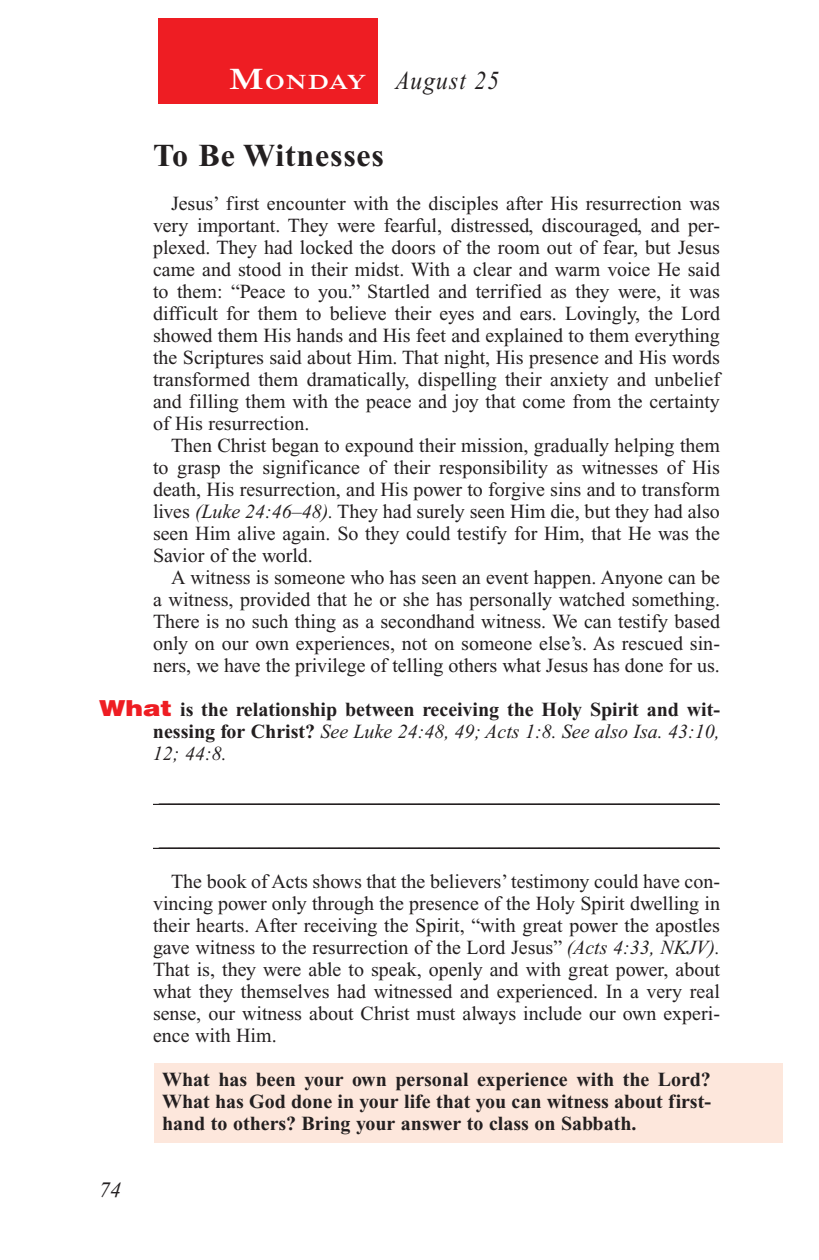
<style>
.page{position:relative;width:819px;height:1260px;background:#fff}
.page>*{position:absolute;margin:0;border:0;box-sizing:border-box;transform-origin:0 0}
.Head{font:700 32px "Times New Roman PS Std";letter-spacing:.025em;color:#231f20}
.Lesson_Dates{font:italic 26px "Times New Roman PS Std";letter-spacing:.05em;color:#231f20;scale:.9 1}
.t1{font:italic 22px "Times New Roman PS Std";color:#231f20}
.Daily_Header{font:600 21px "Times NRMT Std";letter-spacing:.045em;color:#fff;scale:1.1 1}
.Body{font:20px/22px "Times New Roman PS Std";color:#231f20;text-align:justify}
.x-screened_box-text{font:700 20px/22px "Times New Roman PS Std";color:#231f20;text-align:justify}
.Question{font:700 20px/22px "Times New Roman PS Std";color:#231f20;text-align:justify}
.Blank_Lines{font:20px "Times New Roman PS Std";color:#231f20}
.s1{font-size:30px}
.s2{font-style:italic}
.s3{font-family:"Helvetica LT Std";font-weight:900;font-size:22px;color:#ee1d23}
.s4{font-weight:400;font-style:italic}
</style>
<div class="page">
<div style="left:158px;top:18px;width:220px;height:86px;background:#ee1d23"></div>
<div style="left:155px;top:1063px;width:628px;height:80px;background:#fde7dc"></div>
<hr style="left:153px;top:804px;width:567px;height:1px;background:#231f20">
<hr style="left:153px;top:848px;width:567px;height:1px;background:#231f20">
<p class="Daily_Header" style="left:229px;top:70px;width:126px"><span class="s1">M</span>ONDAY</p>
<p class="Lesson_Dates" style="left:396px;top:66px;width:117px">August 25</p>
<p class="Head" style="left:153px;top:138px;width:233px">To Be Witnesses</p>
<p class="Body" style="left:153px;top:193px;width:569px;text-indent:18px">Jesus’ first encounter with the disciples after His resurrection was very important. They were fearful, distressed, discouraged, and per&shy;plexed. They had locked the doors of the room out of fear, but Jesus came and stood in their midst. With a clear and warm voice He said to them: “Peace to you.” Startled and terrified as they were, it was difficult for them to believe their eyes and ears. Lovingly, the Lord showed them His hands and His feet and explained to them everything the Scriptures said about Him. That night, His presence and His words transformed them dramatically, dispelling their anxiety and unbelief and filling them with the peace and joy that come from the certainty of His resurrection.</p>
<p class="Body" style="left:153px;top:435px;width:568px;text-align:left;text-indent:18px">Then Christ began to expound their mission, gradually helping them to grasp the significance of their responsibility as witnesses of His death, His resurrection, and His power to forgive sins and to transform lives <span class="s2">(Luke 24:46–48).</span> They had surely seen Him die, but they had also seen Him alive again. So they could testify for Him, that He was the Savior of the world.</p>
<p class="Body" style="left:153px;top:567px;width:569px;text-indent:18px">A witness is someone who has seen an event happen. Anyone can be a witness, provided that he or she has personally watched something.<br>There is no such thing as a secondhand witness. We can testify based only on our own experiences, not on someone else’s. As rescued sin&shy;ners, we have the privilege of telling others what Jesus has done for us.</p>
<p class="Question" style="left:153px;top:699px;width:568px;text-indent:-54px"><span class="s3">What</span> is the relationship between receiving the Holy Spirit and wit&shy;nessing for Christ? <span class="s4">See Luke 24:48, 49; Acts 1:8. See also Isa. 43:10, 12; 44:8.</span></p>
<p class="Blank_Lines" style="left:159px;top:785px;width:561px">________________________________________________________</p>
<p class="t1" style="left:99px;top:1178px;width:23px">74</p>
<p class="Blank_Lines" style="left:159px;top:829px;width:561px">________________________________________________________</p>
<p class="Body" style="left:153px;top:871px;width:569px;text-indent:18px">The book of Acts shows that the believers’ testimony could have con&shy;vincing power only through the presence of the Holy Spirit dwelling in their hearts. After receiving the Spirit, “with great power the apostles gave witness to the resurrection of the Lord Jesus” <span class="s2">(Acts 4:33, NKJV).<br></span>That is, they were able to speak, openly and with great power, about what they themselves had witnessed and experienced. In a very real sense, our witness about Christ must always include our own experi&shy;ence with Him.</p>
<p class="x-screened_box-text" style="left:162px;top:1069px;width:550px">What has been your own personal experience with the Lord?<br>What has God done in your life that you can witness about first&shy;hand to others? Bring your answer to class on Sabbath.</p>
</div>
